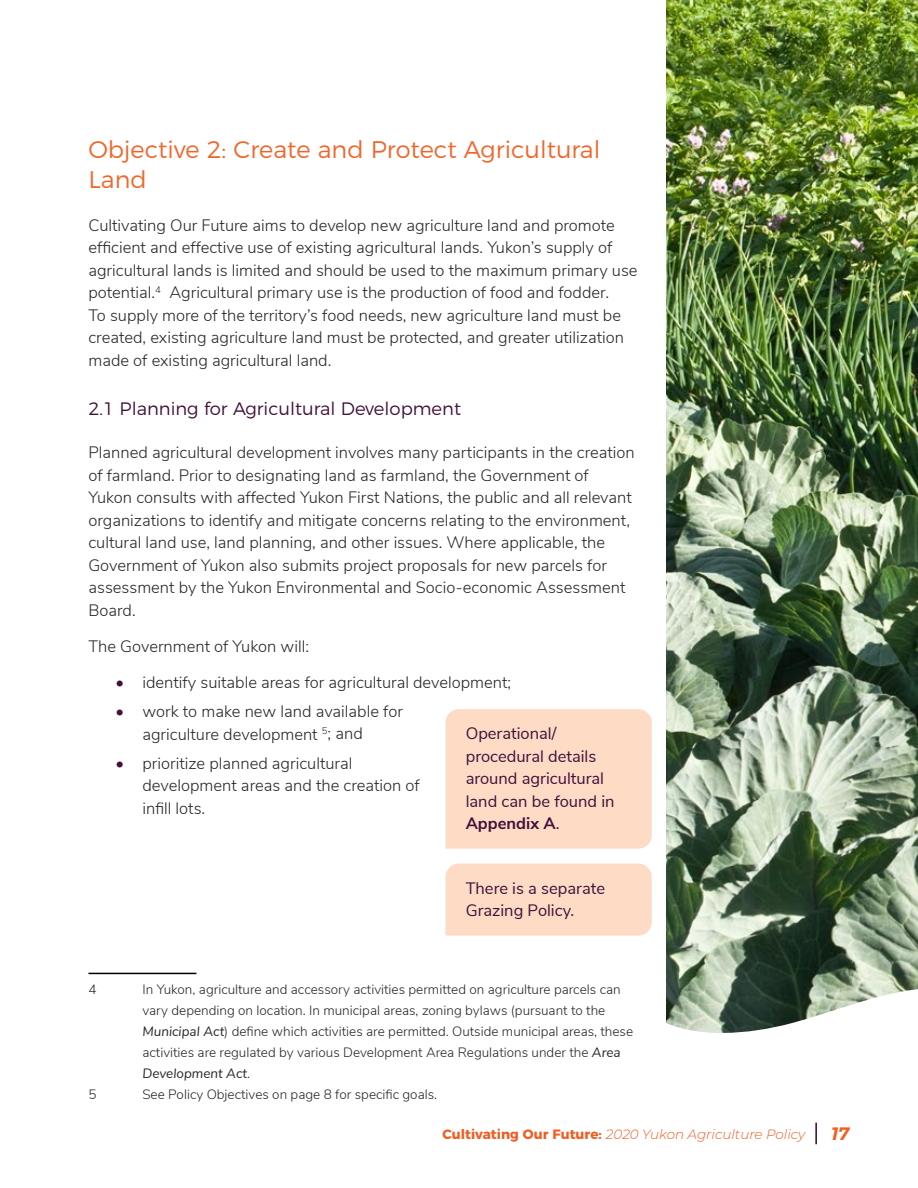
<style>
.page{position:relative;width:918px;height:1188px;background:#fff}
.page>*{position:absolute;margin:0;border:0;box-sizing:border-box;transform-origin:0 0}
.t1{font:300 24px/30px "Montserrat";color:#f26529}
.t2{font:300 18px "Montserrat";color:#43103b}
.t3{font:italic 700 18px "Montserrat";color:#f15d22}
.t4{font:300 16.5px/22.5px "Nunito Sans";color:#292829}
.t5{font:16.5px/22.5px "Nunito Sans";color:#43103b}
.t6{font:300 13.5px/21px "Nunito Sans";color:#292829}
.t7{font:italic 300 13.5px "Montserrat";color:#f15d22}
.s1{color:#43103b}
.s2{font-weight:700}
.s3{font-weight:400;font-style:italic}
.s4{font-weight:700;font-style:normal}
</style>
<div class="page">
<hr style="left:815px;top:1123px;width:2px;height:21px;background:#3d0235">
<hr style="left:88px;top:973px;width:108px;height:1px;background:#000">
<div style="left:446px;top:709px;width:206px;height:140px;background:#fddbc5"></div>
<div style="left:446px;top:864px;width:206px;height:72px;background:#fddbc5"></div>
<img style="left:667px;top:0;width:251px;height:975px">
<svg style="left:666px;top:975px;width:252px;height:58px"></svg>
<h1 class="t1" style="left:88px;top:133px;width:514px">Objective 2: Create and Protect Agricultural<br>Land</h1>
<p class="t4" style="left:88px;top:213px;width:551px">Cultivating Our Future aims to develop new agriculture land and promote efficient and effective use of existing agricultural lands. Yukon’s supply of agricultural lands is limited and should be used to the maximum primary use potential.<sup>4</sup> Agricultural primary use is the production of food and fodder.<br>To supply more of the territory’s food needs, new agriculture land must be created, existing agriculture land must be protected, and greater utilization made of existing agricultural land.</p>
<p class="t2" style="left:88px;top:395px;width:374px">2.1 Planning for Agricultural Development</p>
<p class="t4" style="left:88px;top:440px;width:548px">Planned agricultural development involves many participants in the creation of farmland. Prior to designating land as farmland, the Government of Yukon consults with affected Yukon First Nations, the public and all relevant organizations to identify and mitigate concerns relating to the environment, cultural land use, land planning, and other issues. Where applicable, the Government of Yukon also submits project proposals for new parcels for assessment by the Yukon Environmental and Socio-economic Assessment Board.</p>
<p class="t4" style="left:88px;top:634px;width:222px">The Government of Yukon will:</p>
<p class="t4" style="left:115px;top:670px;width:397px"><span class="s1">•</span> identify suitable areas for agricultural development;</p>
<p class="t4" style="left:142px;top:699px;width:262px;text-indent:-27px"><span class="s1">•</span> work to make new land available for agriculture development <sup>5</sup>; and</p>
<p class="t4" style="left:142px;top:751px;width:279px;text-indent:-27px"><span class="s1">•</span> prioritize planned agricultural development areas and the creation of infill lots.</p>
<p class="t5" style="left:466px;top:721px;width:150px">Operational/ procedural details around agricultural land can be found in<br><span class="s2">Appendix A</span>.</p>
<p class="t5" style="left:466px;top:876px;width:141px">There is a separate<br>Grazing Policy.</p>
<p class="t6" style="left:88px;top:978px;width:10px">4</p>
<p class="t6" style="left:142px;top:978px;width:492px">In Yukon, agriculture and accessory activities permitted on agriculture parcels can vary depending on location. In municipal areas, zoning bylaws (pursuant to the <span class="s3">Municipal Act</span>) define which activities are permitted. Outside municipal areas, these activities are regulated by various Development Area Regulations under the <span class="s3">Area Development Act</span>.</p>
<p class="t6" style="left:88px;top:1083px;width:10px">5</p>
<p class="t6" style="left:142px;top:1083px;width:296px">See Policy Objectives on page 8 for specific goals.</p>
<p class="t7" style="left:442px;top:1125px;width:365px"><span class="s4">Cultivating Our Future:</span> 2020 Yukon Agriculture Policy</p>
<p class="t3" style="left:831px;top:1121px;width:20px">17</p>
</div>
